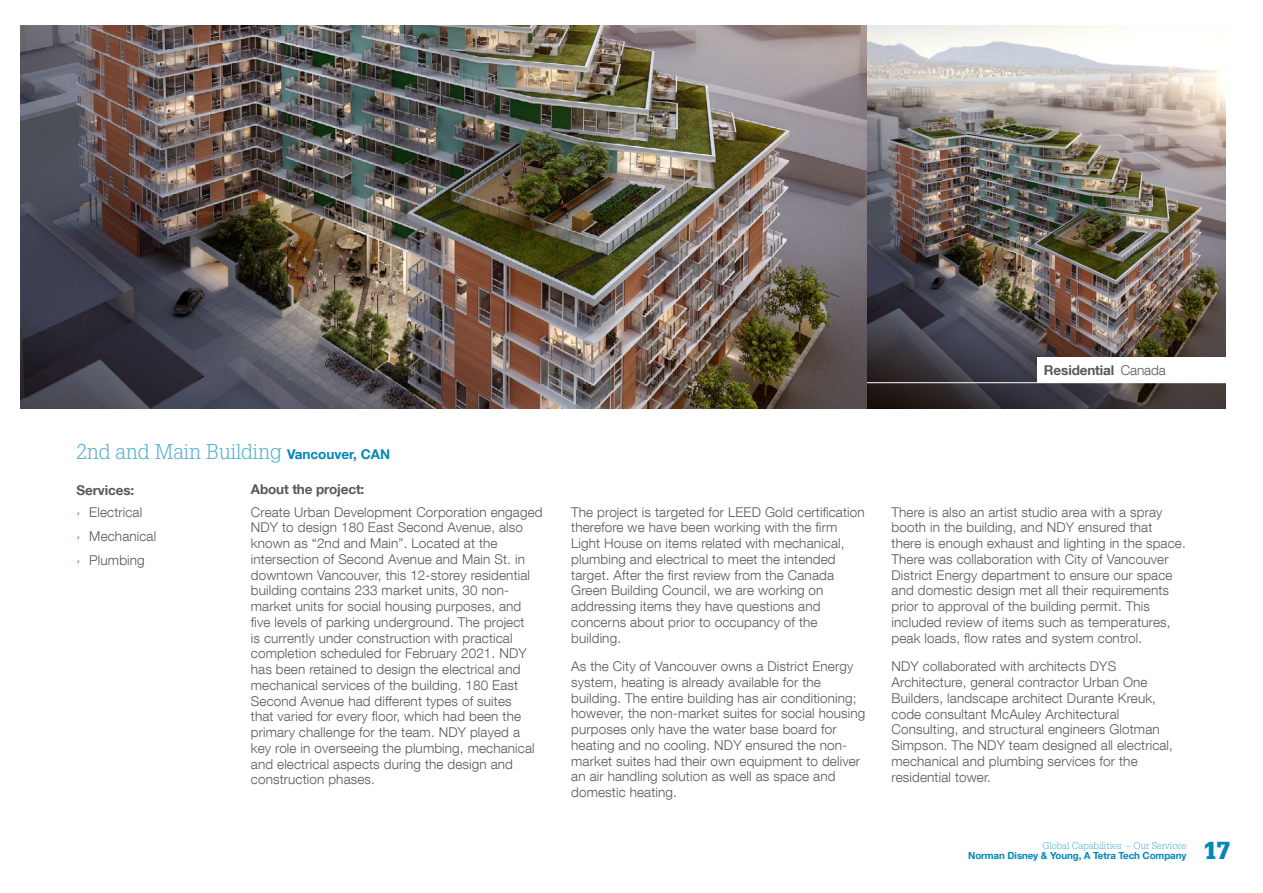
<style>
.page{position:relative;width:1263px;height:893px;background:#fff}
.page>*{position:absolute;margin:0;border:0;box-sizing:border-box;transform-origin:0 0}
.t1{font:900 24px "Glypha LT Std";color:#0088b7}
.t2{font:300 21px "Glypha LT Std";color:#51aed1}
.t3{font:300 13.5px/15.8px "Helvetica Neue LT Com";letter-spacing:.01em;color:#58595b}
.t4{font:700 13.5px "Helvetica Neue LT Com";letter-spacing:-.01em;color:#58595b}
.t5{font:700 9.75px "Helvetica Neue LT Com";letter-spacing:-.01em;color:#0088b7}
.t6{font:300 9.75px "Glypha LT Std";color:#51aed1}
.s1{font-weight:300}
.s2{font-family:"Helvetica Neue LT Com";font-weight:700;font-size:13.5px;color:#0088b7}
.s3{font-weight:700}
.s4{font-size:12px;color:#0088b7}
</style>
<div class="page">
<img style="left:20px;top:26px;width:1206px;height:382px">
<hr style="left:19px;top:382px;width:1230px;height:1px;background:#fff">
<div style="left:1037px;top:357px;width:226px;height:26px;background:#fff"></div>
<p class="t4" style="left:1044px;top:361px;width:123px">Residential <span class="s1">Canada</span></p>
<h2 class="t2" style="left:77px;top:440px;width:315px">2nd and Main Building <span class="s2">Vancouver, CAN</span></h2>
<p class="t3" style="left:77px;top:479px;width:67px;line-height:21.9px"><span class="s3">Services:<br></span><span class="s4">›</span> Electrical</p>
<p class="t3" style="left:77px;top:524px;width:81px;line-height:24.3px"><span class="s4">›</span> Mechanical <span class="s4">›</span> Plumbing</p>
<p class="t4" style="left:251px;top:481px;width:115px">About the project:</p>
<p class="t3" style="left:251px;top:504px;width:293px">Create Urban Development Corporation engaged NDY to design 180 East Second Avenue, also known as “2nd and Main”. Located at the intersection of Second Avenue and Main St. in downtown Vancouver, this 12-storey residential building contains 233 market units, 30 non&shy;market units for social housing purposes, and five levels of parking underground. The project<br>is currently under construction with practical completion scheduled for February 2021. NDY has been retained to design the electrical and mechanical services of the building. 180 East Second Avenue had different types of suites<br>that varied for every floor, which had been the primary challenge for the team. NDY played a key role in overseeing the plumbing, mechanical and electrical aspects during the design and construction phases.</p>
<p class="t3" style="left:571px;top:504px;width:295px">The project is targeted for LEED Gold certification therefore we have been working with the firm Light House on items related with mechanical, plumbing and electrical to meet the intended target. After the first review from the Canada Green Building Council, we are working on addressing items they have questions and concerns about prior to occupancy of the building.</p>
<p class="t3" style="left:571px;top:658px;width:296px">As the City of Vancouver owns a District Energy system, heating is already available for the building. The entire building has air conditioning; however, the non-market suites for social housing purposes only have the water base board for heating and no cooling. NDY ensured the non&shy;market suites had their own equipment to deliver an air handling solution as well as space and domestic heating.</p>
<p class="t3" style="left:891px;top:504px;width:296px">There is also an artist studio area with a spray booth in the building, and NDY ensured that<br>there is enough exhaust and lighting in the space.<br>There was collaboration with City of Vancouver District Energy department to ensure our space and domestic design met all their requirements prior to approval of the building permit. This included review of items such as temperatures, peak loads, flow rates and system control.</p>
<p class="t3" style="left:891px;top:658px;width:283px">NDY collaborated with architects DYS Architecture, general contractor Urban One Builders, landscape architect Durante Kreuk, code consultant McAuley Architectural Consulting, and structural engineers Glotman Simpson. The NDY team designed all electrical, mechanical and plumbing services for the residential tower.</p>
<p class="t6" style="left:1042px;top:840px;width:145px">Global Capabilities – Our Services</p>
<p class="t5" style="left:968px;top:849px;width:220px">Norman Disney &amp; Young, A Tetra Tech Company</p>
<h1 class="t1" style="left:1203px;top:836px;width:28px">17</h1>
</div>
